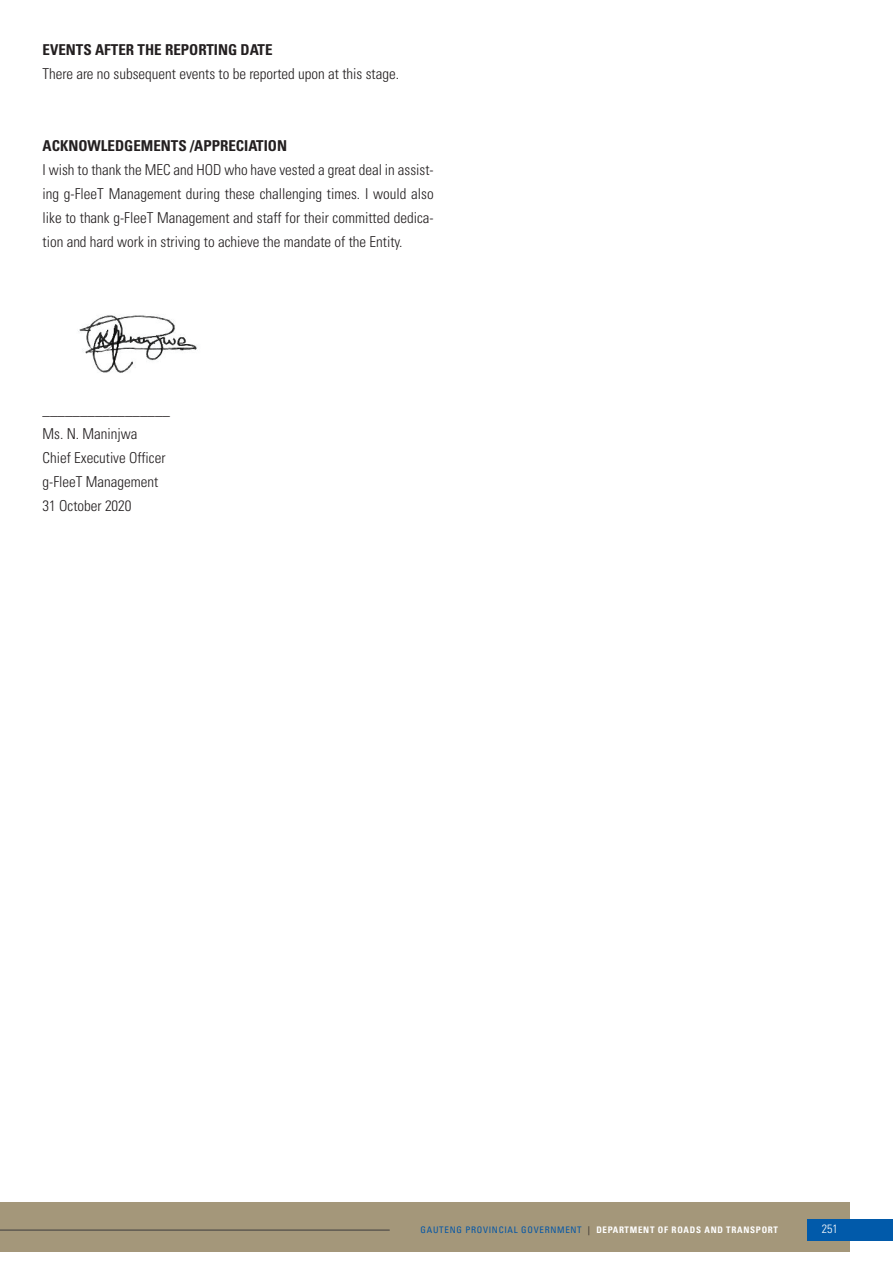
<style>
.page{position:relative;width:893px;height:1263px;background:#fff}
.page>*{position:absolute;margin:0;border:0;box-sizing:border-box;transform-origin:0 0}
.t1{font:15px/24px "Univers LT 47 Lt Cn";color:#231f20;text-align:justify}
.t2{font:15px "Univers LT 67 Bd Cn";color:#231f20}
.t3{font:12px "Univers LT 47 Lt Cn";color:#fff}
.t4{font:9px "Univers LT 67 Bd Cn";letter-spacing:.08em;color:#fff}
.s1{font-family:"Univers LT 57 Cn";color:#0155a7}
.s2{font-family:"Univers LT 57 Cn";color:#231f20}
</style>
<div class="page">
<img style="left:78px;top:315px;width:120px;height:58px">
<div style="left:0;top:1202px;width:850px;height:50px;background:#a4977a"></div>
<div style="left:808px;top:1219px;width:85px;height:22px;background:#015aaa"></div>
<hr style="left:0;top:1230px;width:390px;height:1px;background:#3c3c3d">
<p class="t2" style="left:43px;top:40px;width:232px">EVENTS AFTER THE REPORTING DATE</p>
<p class="t1" style="left:43px;top:61px;width:358px">There are no subsequent events to be reported upon at this stage.</p>
<p class="t2" style="left:43px;top:136px;width:246px">ACKNOWLEDGEMENTS /APPRECIATION</p>
<p class="t1" style="left:43px;top:157px;width:393px">I wish to thank the MEC and HOD who have vested a great deal in assist&shy;ing g-FleeT Management during these challenging times. I would also like to thank g-FleeT Management and staff for their committed dedica&shy;tion and hard work in striving to achieve the mandate of the Entity.</p>
<p class="t1" style="left:43px;top:397px;width:129px;text-align:left">_________________<br>Ms. N. Maninjwa<br>Chief Executive Officer g-FleeT Management<br>31 October 2020</p>
<p class="t4" style="left:421px;top:1224px;width:359px"><span class="s1">GAUTENG PROVINCIAL GOVERNMENT</span> <span class="s2">|</span> DEPARTMENT OF ROADS AND TRANSPORT</p>
<p class="t3" style="left:822px;top:1222px;width:17px">251</p>
</div>
